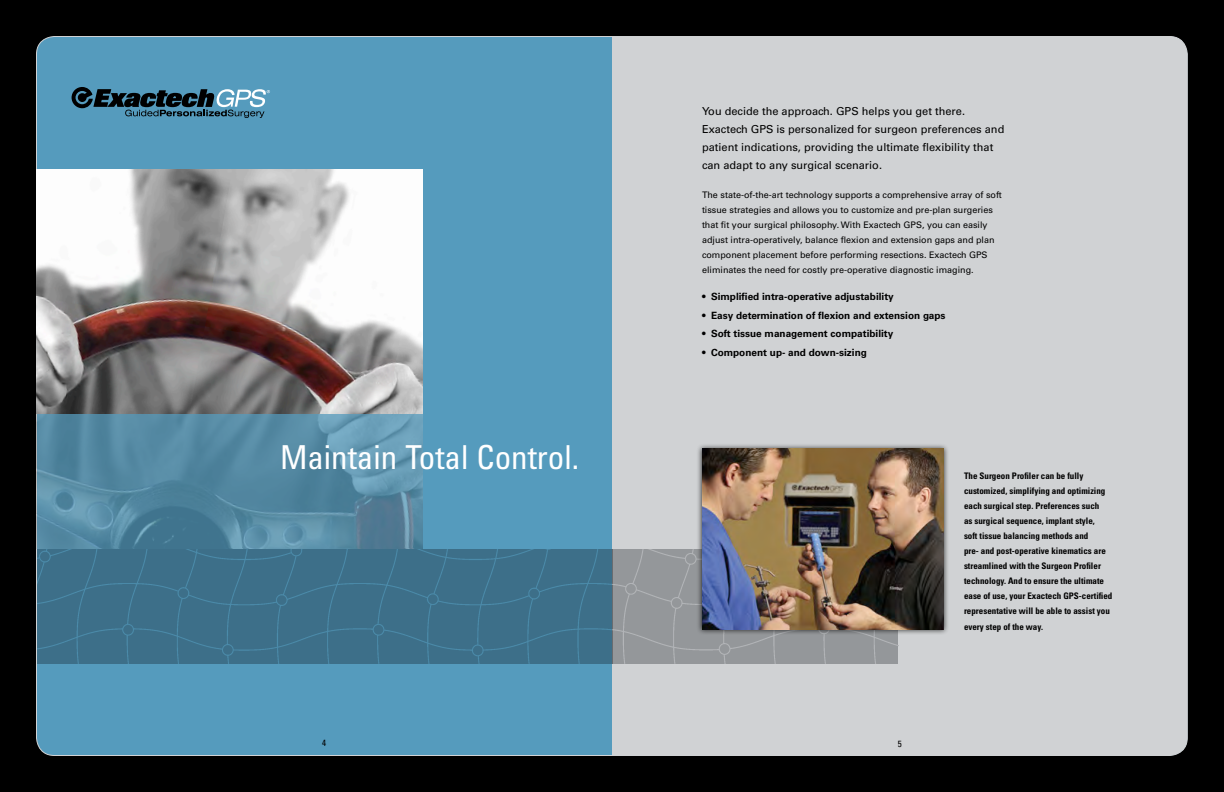
<style>
.page{position:relative;width:1224px;height:792px;background:#000}
.page>*{position:absolute;margin:0;border:0;box-sizing:border-box;transform-origin:0 0}
.t1{font:condensed 33px "Univers";color:#fff}
.t2{font:11px/18px "Univers";color:#000}
.t3{font:700 10px "Univers";color:#000}
.t4{font:9px/15px "Univers";color:#000}
.t5{font:700 condensed 9px/15px "Univers";color:#000}
.t6{font:condensed 9px "Univers";color:#000}
</style>
<div class="page">
<div style="left:36px;top:36px;width:1151px;height:720px;background:#559bbd;border-radius:18px"></div>
<div style="left:612px;top:36px;width:575px;height:720px;background:#d0d2d4"></div>
<img style="left:37px;top:413px;width:386px;height:136px">
<img style="left:37px;top:170px;width:386px;height:243px">
<div style="left:37px;top:549px;width:575px;height:114px;background:#3d6f89"></div>
<div style="left:612px;top:549px;width:286px;height:114px;background:#94979a"></div>
<svg style="left:72px;top:87px;width:198px;height:31px"></svg>
<div style="left:696px;top:443px;width:253px;height:193px;background:#000;opacity:.75"></div>
<img style="left:702px;top:449px;width:242px;height:181px">
<p class="t1" style="left:280px;top:436px;width:301px">Maintain Total Control.</p>
<p class="t2" style="left:702px;top:102px;width:304px">You decide the approach. GPS helps you get there.<br>Exactech GPS is personalized for surgeon preferences and patient indications, providing the ultimate flexibility that can adapt to any surgical scenario.</p>
<p class="t4" style="left:702px;top:187px;width:301px">The state-of-the-art technology supports a comprehensive array of soft tissue strategies and allows you to customize and pre-plan surgeries that fit your surgical philosophy. With Exactech GPS, you can easily adjust intra-operatively, balance flexion and extension gaps and plan component placement before performing resections. Exactech GPS eliminates the need for costly pre-operative diagnostic imaging.</p>
<p class="t3" style="left:702px;top:291px;width:193px">• Simplified intra-operative adjustability</p>
<p class="t3" style="left:702px;top:309px;width:245px">• Easy determination of flexion and extension gaps</p>
<p class="t3" style="left:702px;top:328px;width:193px">• Soft tissue management compatibility</p>
<p class="t3" style="left:702px;top:346px;width:166px">• Component up- and down-sizing</p>
<p class="t5" style="left:964px;top:469px;width:150px">The Surgeon Profiler can be fully customized, simplifying and optimizing each surgical step. Preferences such<br>as surgical sequence, implant style,<br>soft tissue balancing methods and<br>pre- and post-operative kinematics are streamlined with the Surgeon Profiler technology. And to ensure the ultimate ease of use, your Exactech GPS-certified representative will be able to assist you every step of the way.</p>
<p class="t6" style="left:322px;top:737px;width:5px">4</p>
<p class="t6" style="left:898px;top:738px;width:5px">5</p>
</div>
